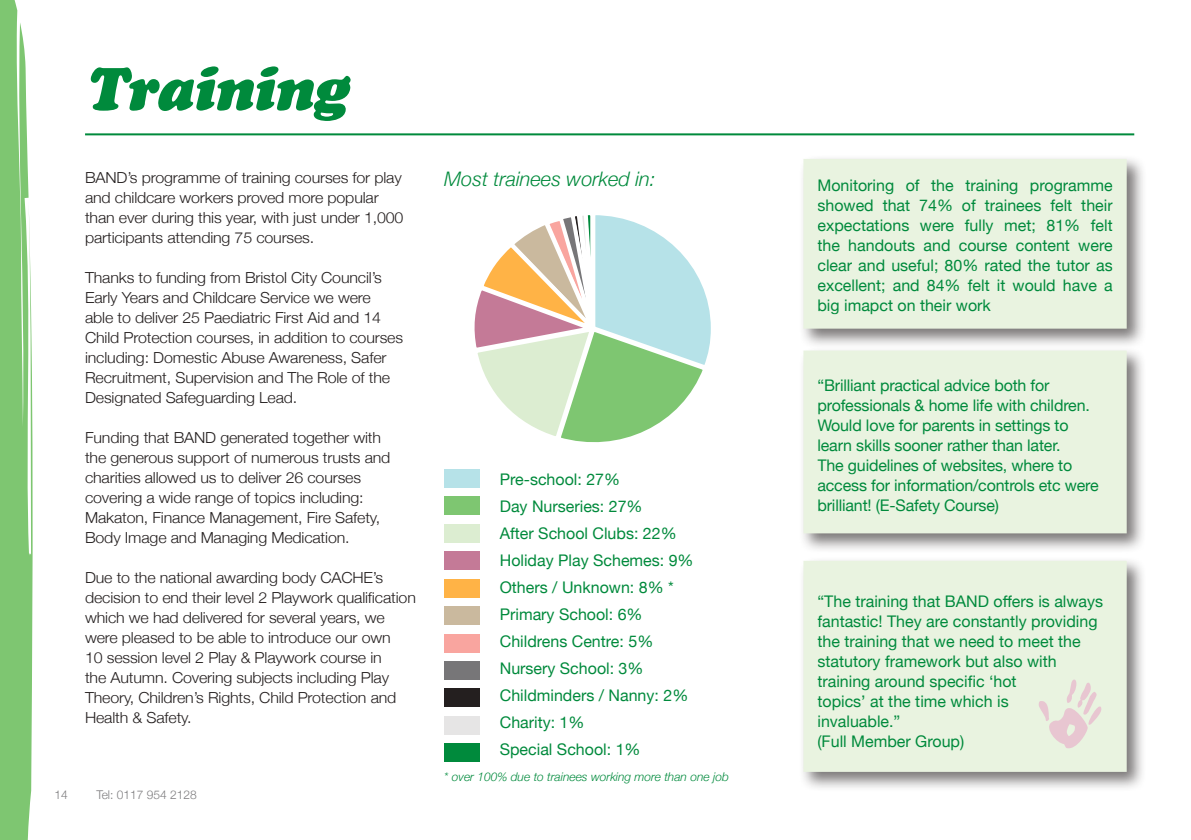
<style>
.page{position:relative;width:1191px;height:840px;background:#fff}
.page>*{position:absolute;margin:0;border:0;box-sizing:border-box;transform-origin:0 0}
.t1{font:italic 60px "Cooper Black Std";color:#008a3c}
.t2{font:italic 300 20px "Helvetica Neue";color:#008a3c}
.t3{font:16px/20px "Helvetica Neue";color:#008a3c}
.t4{font:300 15.2px/20px "Helvetica Neue";letter-spacing:-.01em;color:#241f1f;scale:1.05 1}
.t5{font:italic 300 12px "Helvetica Neue";color:#008a3c}
.t6{font:300 12px "Helvetica Neue";color:#7d7c7e}
</style>
<div class="page">
<svg style="left:0;top:0;width:33px;height:839px;background:#8ccc81"></svg>
<hr style="left:85px;top:133px;width:1049px;height:2px;background:#008a3c">
<div style="left:799px;top:155px;width:347px;height:193px;background:#241f1f;opacity:.6"></div>
<div style="left:810px;top:166px;width:309px;height:155px;background:#e9f3e0"></div>
<div style="left:803px;top:159px;width:323px;height:169px;border:14px solid #e9f3e0"></div>
<div style="left:799px;top:556px;width:347px;height:235px;background:#241f1f;opacity:.6"></div>
<div style="left:810px;top:567px;width:309px;height:197px;background:#e9f3e0"></div>
<div style="left:803px;top:560px;width:323px;height:211px;border:14px solid #e9f3e0"></div>
<div style="left:444px;top:716px;width:36px;height:18px;background:#e6e5e5"></div>
<div style="left:444px;top:688px;width:36px;height:18px;background:#241f1f"></div>
<div style="left:444px;top:661px;width:36px;height:18px;background:#777678"></div>
<div style="left:444px;top:633px;width:36px;height:18px;background:#f9a59f"></div>
<div style="left:444px;top:606px;width:36px;height:18px;background:#cab99e"></div>
<div style="left:444px;top:579px;width:36px;height:18px;background:#ffb346"></div>
<div style="left:444px;top:551px;width:36px;height:18px;background:#c47a97"></div>
<div style="left:444px;top:524px;width:36px;height:18px;background:#dcedd1"></div>
<div style="left:444px;top:496px;width:36px;height:18px;background:#7ec671"></div>
<div style="left:444px;top:469px;width:36px;height:18px;background:#b6e2e8"></div>
<div style="left:444px;top:742px;width:36px;height:18px;background:#008a3c"></div>
<svg style="left:474px;top:215px;width:237px;height:228px"></svg>
<div style="left:799px;top:346px;width:347px;height:207px;background:#241f1f;opacity:.6"></div>
<div style="left:810px;top:357px;width:309px;height:169px;background:#e9f3e0"></div>
<div style="left:803px;top:350px;width:323px;height:183px;border:14px solid #e9f3e0"></div>
<svg style="left:1038px;top:679px;width:64px;height:70px"></svg>
<h1 class="t1" style="left:85px;top:52px;width:271px">Training</h1>
<p class="t4" style="left:85px;top:166px;width:305px">BAND’s programme of training courses for play and childcare workers proved more popular than ever during this year, with just under 1,000 participants attending 75 courses.</p>
<p class="t4" style="left:85px;top:266px;width:304px">Thanks to funding from Bristol City Council’s Early Years and Childcare Service we were<br>able to deliver 25 Paediatric First Aid and 14<br>Child Protection courses, in addition to courses including: Domestic Abuse Awareness, Safer Recruitment, Supervision and The Role of the Designated Safeguarding Lead.</p>
<p class="t4" style="left:85px;top:426px;width:292px">Funding that BAND generated together with the generous support of numerous trusts and charities allowed us to deliver 26 courses covering a wide range of topics including:<br>Makaton, Finance Management, Fire Safety, Body Image and Managing Medication.</p>
<p class="t4" style="left:85px;top:566px;width:317px">Due to the national awarding body CACHE’s decision to end their level 2 Playwork qualification which we had delivered for several years, we were pleased to be able to introduce our own<br>10 session level 2 Play &amp; Playwork course in<br>the Autumn. Covering subjects including Play Theory, Children’s Rights, Child Protection and Health &amp; Safety.</p>
<p class="t6" style="left:54px;top:784px;width:15px">14</p>
<p class="t6" style="left:96px;top:784px;width:102px">Tel: 0117 954 2128</p>
<h2 class="t2" style="left:444px;top:163px;width:213px">Most trainees worked in:</h2>
<p class="t3" style="left:500px;top:466px;width:195px;line-height:27px">Pre-school: 27%<br>Day Nurseries: 27%<br>After School Clubs: 22%<br>Holiday Play Schemes: 9%<br>Others / Unknown: 8% *<br>Primary School: 6%<br>Childrens Centre: 5%<br>Nursery School: 3%<br>Childminders / Nanny: 2%<br>Charity: 1%<br>Special School: 1%</p>
<p class="t5" style="left:444px;top:767px;width:286px">* over 100% due to trainees working more than one job</p>
<p class="t3" style="left:817px;top:176px;width:297px;text-align:justify">Monitoring of the training programme showed that 74% of trainees felt their expectations were fully met; 81% felt the handouts and course content were clear and useful; 80% rated the tutor as excellent; and 84% felt it would have a big imapct on their work</p>
<p class="t3" style="left:817px;top:376px;width:283px">“Brilliant practical advice both for professionals &amp; home life with children.<br>Would love for parents in settings to learn skills sooner rather than later.<br>The guidelines of websites, where to access for information/controls etc were brilliant! (E-Safety Course)</p>
<p class="t3" style="left:817px;top:591px;width:287px">“The training that BAND offers is always fantastic! They are constantly providing the training that we need to meet the statutory framework but also with training around specific ‘hot<br>topics’ at the time which is<br>invaluable.”<br>(Full Member Group)</p>
</div>
